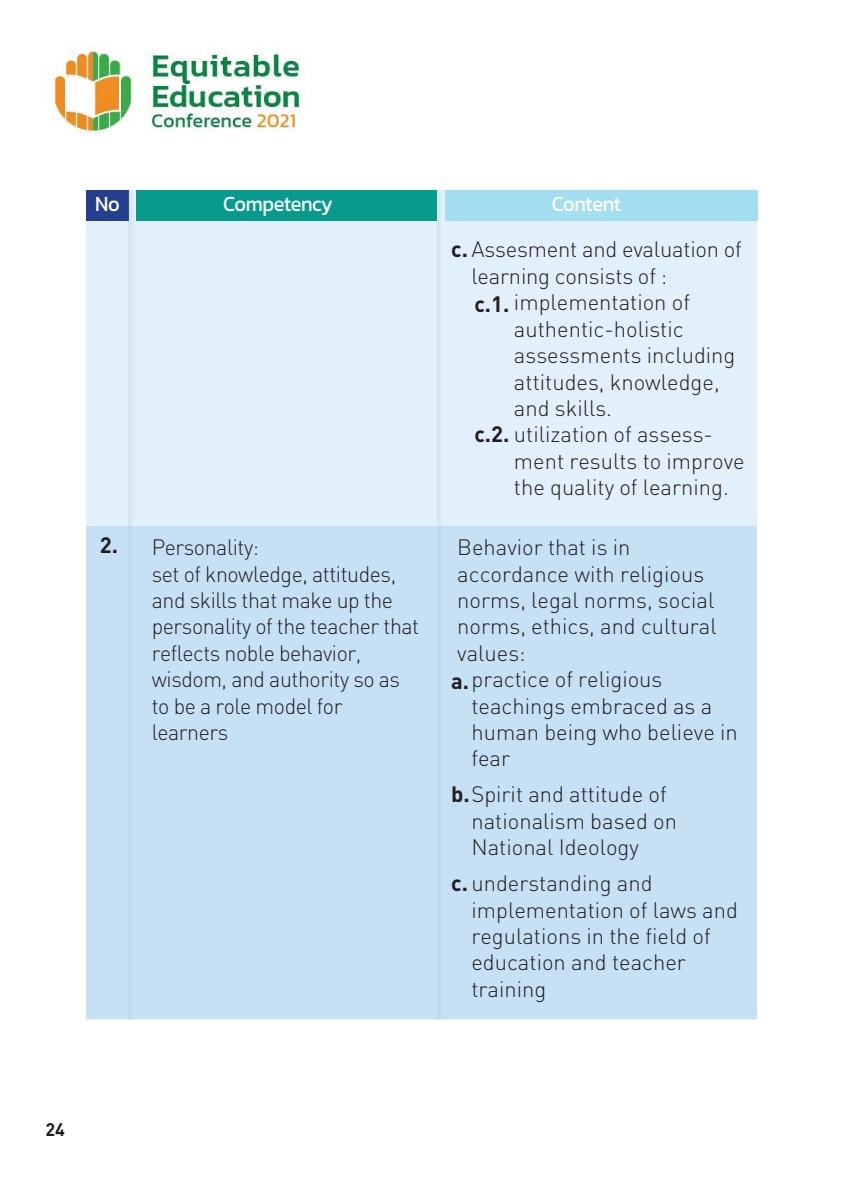
<style>
.page{position:relative;width:842px;height:1191px;background:#fff}
.page>*{position:absolute;margin:0;border:0;box-sizing:border-box;transform-origin:0 0}
.t1{font:300 22px/26.4px "DIN";color:#231f20}
.t2{font:300 22px/26.4px "DIN";letter-spacing:-.02em;color:#231f20}
.t3{font:22px "Kanit";letter-spacing:-.02em;color:#fff;scale:.91 1}
.t4{font:700 18px "DIN";color:#231f20}
.s1{font-weight:700}
</style>
<div class="page">
<img style="left:52px;top:48px;width:706px;height:972px">
<div style="left:86px;top:190px;width:671px;height:829px;background:#e1f0fa"></div>
<div style="left:86px;top:526px;width:671px;height:493px;background:#c6e1f5"></div>
<div style="left:136px;top:190px;width:301px;height:31px;background:#079a8d"></div>
<div style="left:86px;top:190px;width:43px;height:31px;background:#253f8e"></div>
<div style="left:445px;top:190px;width:312px;height:31px;background:#a2ddf0"></div>
<svg style="left:437px;top:190px;width:1px;height:336px"></svg>
<svg style="left:129px;top:190px;width:1px;height:336px"></svg>
<p class="t3" style="left:95px;top:188px;width:29px">No</p>
<p class="t3" style="left:223px;top:188px;width:122px">Competency</p>
<p class="t3" style="left:552px;top:188px;width:78px">Content</p>
<p class="t1" style="left:451px;top:236px;width:292px"><span class="s1">c.</span> Assesment and evaluation of</p>
<p class="t1" style="left:471px;top:262px;width:197px">learning consists of :</p>
<p class="t1" style="left:474px;top:289px;width:217px"><span class="s1">c.1.</span> implementation of</p>
<p class="t1" style="left:514px;top:315px;width:171px">authentic-holistic</p>
<p class="t1" style="left:514px;top:342px;width:223px">assessments including</p>
<p class="t1" style="left:514px;top:368px;width:207px">attitudes, knowledge,</p>
<p class="t1" style="left:514px;top:394px;width:100px">and skills.</p>
<p class="t1" style="left:474px;top:421px;width:240px"><span class="s1">c.2.</span> utilization of assess-</p>
<p class="t1" style="left:514px;top:447px;width:232px">ment results to improve</p>
<p class="t1" style="left:514px;top:474px;width:216px">the quality of learning.</p>
<p class="t2" style="left:152px;top:534px;width:269px;text-indent:-52px"><span class="s1">2.</span> Personality:<br>set of knowledge, attitudes, and skills that make up the personality of the teacher that reflects noble behavior, wisdom, and authority so as to be a role model for learners</p>
<p class="t1" style="left:457px;top:534px;width:261px">Behavior that is in accordance with religious norms, legal norms, social norms, ethics, and cultural values:</p>
<p class="t1" style="left:451px;top:666px;width:213px"><span class="s1">a.</span>practice of religious</p>
<p class="t1" style="left:471px;top:692px;width:268px">teachings embraced as a human being who believe in fear</p>
<p class="t1" style="left:451px;top:781px;width:217px"><span class="s1">b.</span>Spirit and attitude of</p>
<p class="t1" style="left:471px;top:807px;width:207px">nationalism based on<br>National Ideology</p>
<p class="t1" style="left:451px;top:870px;width:203px"><span class="s1">c.</span> understanding and</p>
<p class="t1" style="left:471px;top:896px;width:268px">implementation of laws and regulations in the field of education and teacher training</p>
<p class="t4" style="left:46px;top:1117px;width:21px">24</p>
</div>
